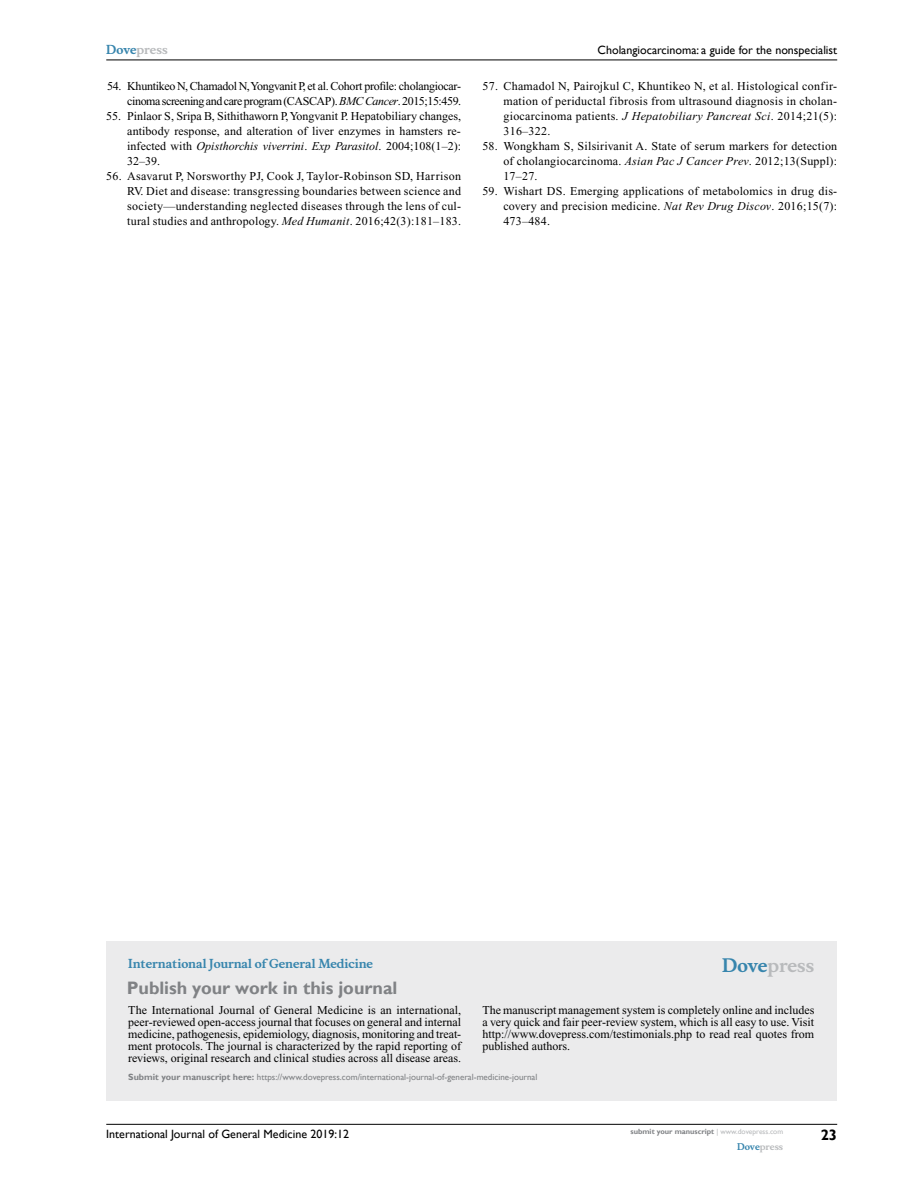
<style>
.page{position:relative;width:918px;height:1188px;background:#fff}
.page>*{position:absolute;margin:0;border:0;box-sizing:border-box;transform-origin:0 0}
.t1{font:700 18px "Gill Sans";color:#808285}
.t2{font:700 18px "Musee";color:#b8babc}
.t3{font:700 15px "Gill Sans";color:#000}
.t4{font:12px/15px "Times New Roman";letter-spacing:.005em;color:#000;text-align:justify}
.t5{font:12px/15px "Times New Roman";letter-spacing:-.025em;color:#000;text-align:right}
.t6{font:12px "Gill Sans";color:#000}
.t7{font:700 12px "Musee";color:#3785ad}
.t8{font:700 12px "Musee";color:#b8babc}
.t9{font:9px "Gill Sans";color:#808285}
.t10{font:700 9px "Musee";color:#b8babc}
.t11{font:700 7.5px "Gill Sans";color:#808285}
.s1{color:#3785ad}
.s2{font-style:italic}
.s3{font-weight:700}
.s4{font-weight:400;color:#b8babc}
</style>
<div class="page">
<div style="left:106px;top:941px;width:731px;height:159px;background:#ebebec"></div>
<hr style="left:106px;top:1124px;width:731px;height:1px;background:#000">
<hr style="left:106px;top:60px;width:731px;height:1px;background:#000">
<p class="t8" style="left:106px;top:43px;width:63px"><span class="s1">Dove</span>press</p>
<p class="t5" style="left:107px;top:79px;width:356px">54. Khuntikeo N, Chamadol N, Yongvanit P, et al. Cohort profile: cholangiocar&shy;cinoma screening and care program (CASCAP). <span class="s2">BMC Cancer</span>. 2015;15:459.</p>
<p class="t4" style="left:127px;top:109px;width:335px;text-indent:-21px">55. Pinlaor S, Sripa B, Sithithaworn P, Yongvanit P. Hepatobiliary changes, antibody response, and alteration of liver enzymes in hamsters re&shy;infected with <span class="s2">Opisthorchis viverrini</span>. <span class="s2">Exp Parasitol</span>. 2004;108(1–2):<br>32–39.</p>
<p class="t4" style="left:127px;top:169px;width:336px;text-indent:-21px">56. Asavarut P, Norsworthy PJ, Cook J, Taylor-Robinson SD, Harrison RV. Diet and disease: transgressing boundaries between science and society—understanding neglected diseases through the lens of cul&shy;tural studies and anthropology. <span class="s2">Med Humanit</span>. 2016;42(3):181–183.</p>
<p class="t6" style="left:598px;top:43px;width:241px">Cholangiocarcinoma: a guide for the nonspecialist</p>
<p class="t4" style="left:503px;top:79px;width:335px;text-indent:-21px">57. Chamadol N, Pairojkul C, Khuntikeo N, et al. Histological confir&shy;mation of periductal fibrosis from ultrasound diagnosis in cholan&shy;giocarcinoma patients. <span class="s2">J Hepatobiliary Pancreat Sci</span>. 2014;21(5):<br>316–322.</p>
<p class="t4" style="left:503px;top:139px;width:335px;text-indent:-21px">58. Wongkham S, Silsirivanit A. State of serum markers for detection of cholangiocarcinoma. <span class="s2">Asian Pac J Cancer Prev</span>. 2012;13(Suppl):<br>17–27.</p>
<p class="t4" style="left:503px;top:184px;width:335px;text-indent:-21px">59. Wishart DS. Emerging applications of metabolomics in drug dis&shy;covery and precision medicine. <span class="s2">Nat Rev Drug Discov</span>. 2016;15(7):<br>473–484.</p>
<p class="t7" style="left:128px;top:956px;width:246px">International Journal of General Medicine</p>
<h1 class="t1" style="left:127px;top:977px;width:272px">Publish your work in this journal</h1>
<h1 class="t2" style="left:722px;top:955px;width:94px"><span class="s1">Dove</span>press</h1>
<p class="t4" style="left:128px;top:1004px;width:335px;line-height:12px">The International Journal of General Medicine is an international, peer-reviewed open-access journal that focuses on general and internal medicine, pathogenesis, epidemiology, diagnosis, monitoring and treat&shy;ment protocols. The journal is characterized by the rapid reporting of reviews, original research and clinical studies across all disease areas.</p>
<p class="t4" style="left:482px;top:1004px;width:334px;line-height:12px">The manuscript management system is completely online and includes a very quick and fair peer-review system, which is all easy to use. Visit http://www.dovepress.com/testimonials.php to read real quotes from published authors.</p>
<p class="t9" style="left:128px;top:1072px;width:411px"><span class="s3">Submit your manuscript here:</span> https://www.dovepress.com/international-journal-of-general-medicine-journal</p>
<p class="t6" style="left:106px;top:1127px;width:244px">International Journal of General Medicine 2019:12</p>
<p class="t11" style="left:631px;top:1127px;width:154px">submit your manuscript <span class="s4">| www.dovepress.com</span></p>
<p class="t10" style="left:737px;top:1141px;width:48px"><span class="s1">Dove</span>press</p>
<p class="t3" style="left:821px;top:1126px;width:18px">23</p>
</div>
